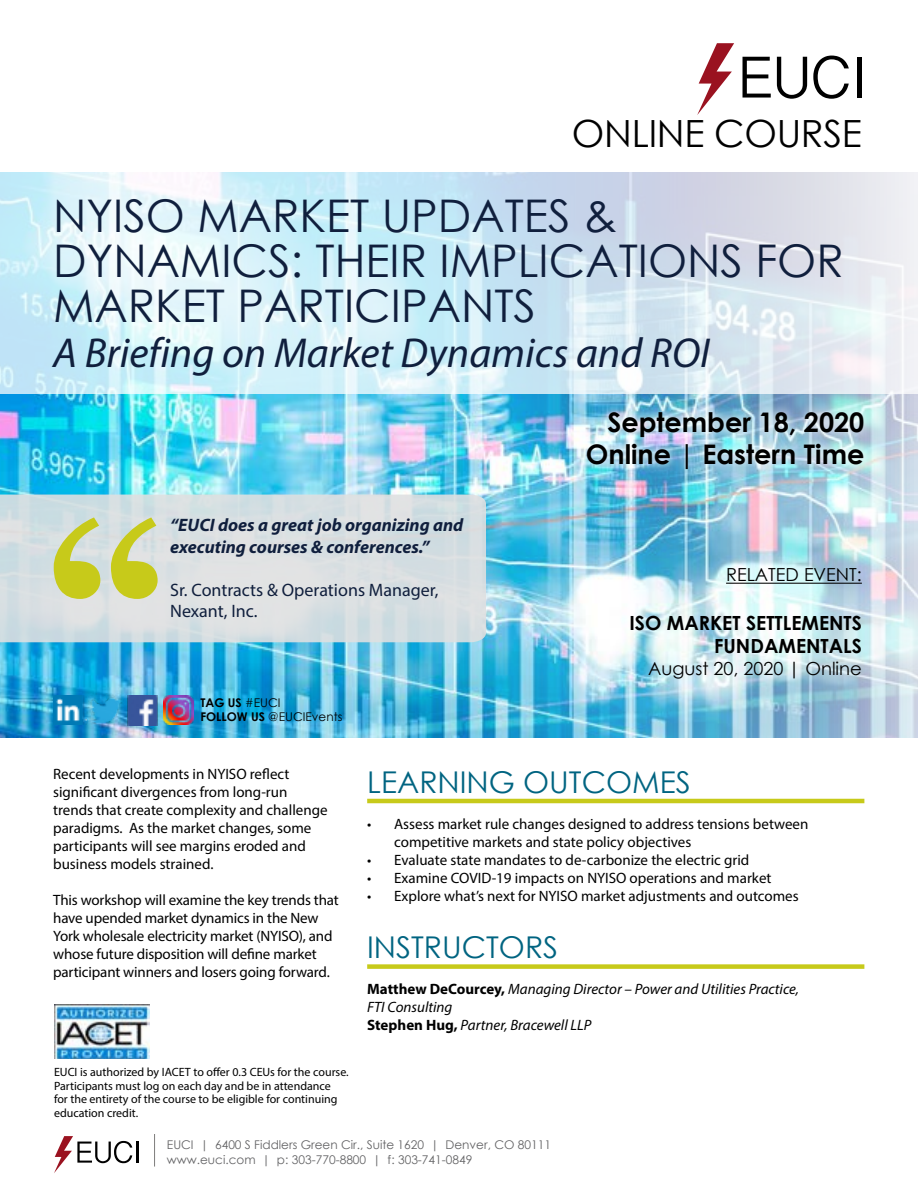
<style>
.page{position:relative;width:918px;height:1188px;background:#fff}
.page>*{position:absolute;margin:0;border:0;box-sizing:border-box;transform-origin:0 0}
.t1{font:45px/45px "Century Gothic";color:#101f3d}
.t2{font:italic 42px "Myriad Pro";color:#101f3d}
.t3{font:37.5px "Century Gothic";letter-spacing:-.01em;color:#000}
.t4{font:30px "Century Gothic";color:#006481}
.t5{font:700 27px/32.4px "Century Gothic";color:#000;text-align:right}
.t6{font:700 19.5px/23.4px "Century Gothic";color:#000;text-align:right}
.t7{font:italic 700 18px/21.6px "Myriad Pro";color:#101f3d}
.t8{font:18px/21.6px "Myriad Pro";color:#101f3d}
.t9{font:18px "Century Gothic";color:#000}
.t10{font:15px/18px "Myriad Pro";color:#000}
.t11{font:italic 15px/18px "Myriad Pro";color:#000}
.t12{font:12px/13.5px "Myriad Pro";color:#000}
.t13{font:12px/14.4px "Century Gothic";color:#636365}
.t14{font:12px/14.4px "Century Gothic";color:#000}
.s1{font-weight:700}
.s2{font-weight:700;font-style:normal}
</style>
<div class="page">
<img style="left:0;top:394px;width:918px;height:344px">
<svg style="left:0;top:172px;width:918px;height:222px;background:#d5eaf4"></svg>
<svg style="left:743px;top:57px;width:28px;height:41px"></svg>
<svg style="left:777px;top:57px;width:30px;height:42px"></svg>
<svg style="left:813px;top:56px;width:36px;height:43px"></svg>
<hr style="left:857px;top:57px;width:4px;height:41px;background:#000">
<svg style="left:697px;top:43px;width:37px;height:72px"></svg>
<div style="left:575px;top:401px;width:302px;height:81px;background:#fff;opacity:.75"></div>
<img style="left:54px;top:1005px;width:95px;height:54px">
<img style="left:124px;top:695px;width:38px;height:30px">
<img style="left:89px;top:693px;width:35px;height:35px">
<img style="left:53px;top:696px;width:33px;height:29px">
<img style="left:164px;top:696px;width:29px;height:29px">
<svg style="left:0;top:495px;width:486px;height:147px;background:#d7dee1"></svg>
<svg style="left:54px;top:517px;width:104px;height:82px;background:#cfd480"></svg>
<hr style="left:367px;top:799px;width:497px;height:4px;background:#c7ca1a">
<div style="left:367px;top:964px;width:497px;height:5px;background:#c7ca1a"></div>
<hr style="left:137px;top:1142px;width:2px;height:21px;background:#000">
<svg style="left:54px;top:1136px;width:78px;height:37px"></svg>
<hr style="left:154px;top:1134px;width:1px;height:33px;background:#7d7c7b">
<hr style="left:726px;top:583px;width:136px;height:1px;background:#000">
<h3 class="t3" style="left:572px;top:107px;width:291px">ONLINE COURSE</h3>
<h1 class="t1" style="left:53px;top:192px;width:792px">NYISO MARKET UPDATES &amp;<br>DYNAMICS: THEIR IMPLICATIONS FOR<br>MARKET PARTICIPANTS</h1>
<h2 class="t2" style="left:53px;top:327px;width:658px">A Briefing on Market Dynamics and ROI</h2>
<p class="t7" style="left:170px;top:514px;width:295px">“EUCI does a great job organizing and executing courses &amp; conferences.”</p>
<p class="t8" style="left:170px;top:579px;width:270px">Sr. Contracts &amp; Operations Manager,<br>Nexant, Inc.</p>
<p class="t14" style="left:200px;top:695px;width:143px"><span class="s1">TAG US</span> #EUCI<br><span class="s1">FOLLOW US</span> @EUCIEvents</p>
<h3 class="t5" style="left:586px;top:404px;width:280px">September 18, 2020<br>Online | Eastern Time</h3>
<p class="t9" style="left:726px;top:562px;width:137px">RELATED EVENT:</p>
<h3 class="t6" style="left:629px;top:610px;width:234px">ISO MARKET SETTLEMENTS<br>FUNDAMENTALS</h3>
<p class="t9" style="left:648px;top:656px;width:215px">August 20, 2020 | Online</p>
<p class="t10" style="left:53px;top:765px;width:276px">Recent developments in NYISO reflect significant divergences from long-run trends that create complexity and challenge paradigms. As the market changes, some participants will see margins eroded and business models strained.</p>
<p class="t10" style="left:53px;top:891px;width:287px">This workshop will examine the key trends that have upended market dynamics in the New York wholesale electricity market (NYISO), and whose future disposition will define market participant winners and losers going forward.</p>
<p class="t12" style="left:54px;top:1065px;width:296px">EUCI is authorized by IACET to offer 0.3 CEUs for the course.<br>Participants must log on each day and be in attendance<br>for the entirety of the course to be eligible for continuing education credit.</p>
<h3 class="t4" style="left:367px;top:761px;width:325px">LEARNING OUTCOMES</h3>
<p class="t10" style="left:394px;top:814px;width:416px;text-indent:-27px">• Assess market rule changes designed to address tensions between competitive markets and state policy objectives</p>
<p class="t10" style="left:367px;top:850px;width:384px">• Evaluate state mandates to de-carbonize the electric grid</p>
<p class="t10" style="left:367px;top:868px;width:406px">• Examine COVID-19 impacts on NYISO operations and market</p>
<p class="t10" style="left:367px;top:886px;width:433px">• Explore what’s next for NYISO market adjustments and outcomes</p>
<h3 class="t4" style="left:367px;top:927px;width:192px">INSTRUCTORS</h3>
<p class="t11" style="left:367px;top:980px;width:433px"><span class="s2">Matthew DeCourcey,</span> Managing Director – Power and Utilities Practice,<br>FTI Consulting<br><span class="s2">Stephen Hug,</span> Partner, Bracewell LLP</p>
<p class="t13" style="left:167px;top:1138px;width:386px">EUCI | 6400 S Fiddlers Green Cir., Suite 1620 | Denver, CO 80111 www.euci.com | p: 303-770-8800 | f: 303-741-0849</p>
</div>
